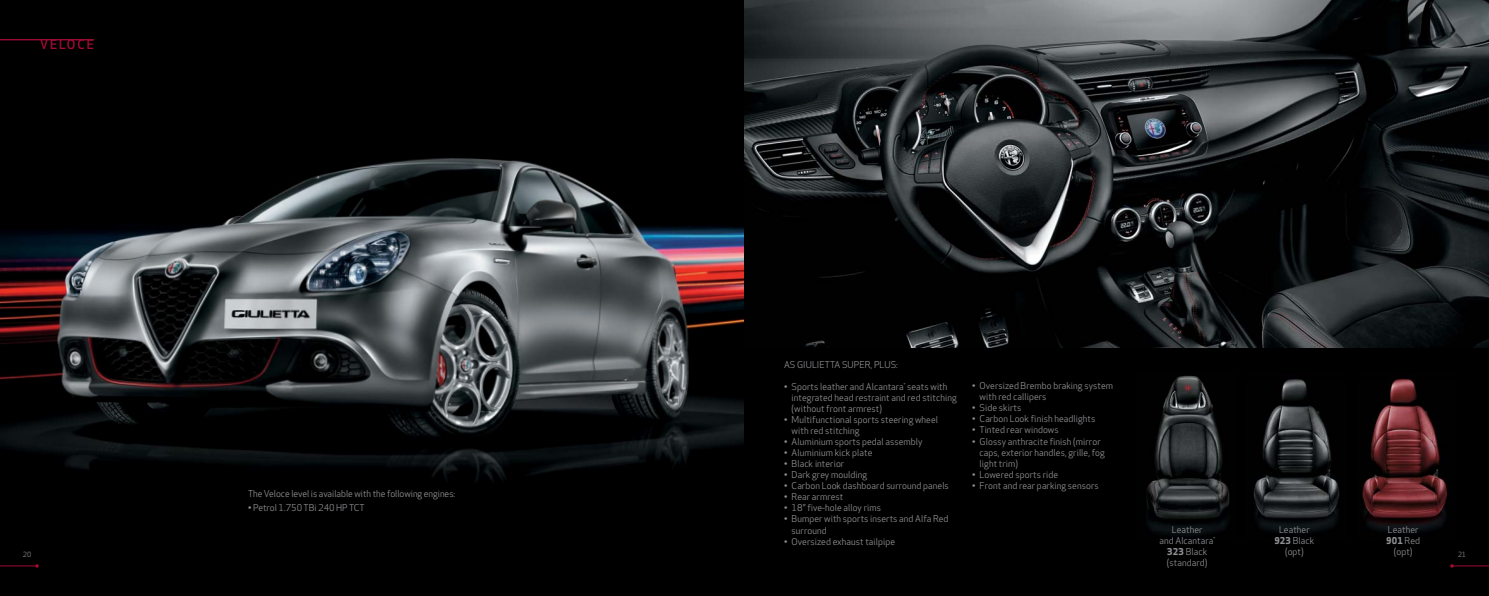
<style>
.page{position:relative;width:1489px;height:596px;background:#fff}
.page>*{position:absolute;margin:0;border:0;box-sizing:border-box;transform-origin:0 0}
.t1{font:500 12.6px "Apex New";letter-spacing:.15em;color:#a20b33}
.t2{font:9.19px/11px "Apex New";letter-spacing:.01em;color:#909194}
.t3{font:7px "Apex New";color:#909194}
.s1{font-weight:700}
</style>
<div class="page">
<img style="left:0;top:0;width:744px;height:595px">
<div style="left:744px;top:0;width:744px;height:595px;background:#000"></div>
<img style="left:1146px;top:375px;width:84px;height:161px">
<img style="left:1253px;top:379px;width:87px;height:154px">
<img style="left:1362px;top:378px;width:86px;height:154px">
<img style="left:744px;top:0;width:744px;height:347px">
<hr style="left:0;top:565px;width:37px;height:1px;background:#a20b33">
<hr style="left:1451px;top:565px;width:37px;height:1px;background:#a20b33">
<hr style="left:0;top:39px;width:94px;height:1px;background:#a20b33">
<h1 class="t1" style="left:40px;top:40px;width:55px">VELOCE</h1>
<p class="t2" style="left:784px;top:360px;width:115px">AS GIULIETTA SUPER, PLUS:</p>
<p class="t2" style="left:791px;top:382px;width:167px;text-indent:-7px">• Sports leather and Alcantara<sup>®</sup> seats with integrated head restraint and red stitching (without front armrest)</p>
<p class="t2" style="left:791px;top:415px;width:148px;text-indent:-7px">• Multifunctional sports steering wheel with red stitching</p>
<p class="t2" style="left:784px;top:437px;width:140px">• Aluminium sports pedal assembly</p>
<p class="t2" style="left:784px;top:448px;width:90px">• Aluminium kick plate</p>
<p class="t2" style="left:784px;top:459px;width:62px">• Black interior</p>
<p class="t2" style="left:784px;top:470px;width:84px">• Dark grey moulding</p>
<p class="t2" style="left:784px;top:481px;width:166px">• Carbon Look dashboard surround panels</p>
<p class="t2" style="left:784px;top:492px;width:61px">• Rear armrest</p>
<p class="t2" style="left:784px;top:503px;width:98px">• 18” five-hole alloy rims</p>
<p class="t2" style="left:791px;top:514px;width:158px;text-indent:-7px">• Bumper with sports inserts and Alfa Red surround</p>
<p class="t2" style="left:784px;top:536px;width:112px">• Oversized exhaust tailpipe</p>
<p class="t2" style="left:979px;top:381px;width:135px;text-indent:-7px">• Oversized Brembo braking system with red callipers</p>
<p class="t2" style="left:972px;top:403px;width:51px">• Side skirts</p>
<p class="t2" style="left:972px;top:414px;width:125px">• Carbon Look finish headlights</p>
<p class="t2" style="left:972px;top:425px;width:88px">• Tinted rear windows</p>
<p class="t2" style="left:979px;top:436px;width:127px;text-indent:-7px">• Glossy anthracite finish (mirror caps, exterior handles, grille, fog light trim)</p>
<p class="t2" style="left:972px;top:469px;width:87px">• Lowered sports ride</p>
<p class="t2" style="left:972px;top:480px;width:128px">• Front and rear parking sensors</p>
<p class="t2" style="left:248px;top:489px;width:209px">The Veloce level is available with the following engines:</p>
<p class="t2" style="left:248px;top:502px;width:118px">• Petrol 1.750 TBi 240 HP TCT</p>
<p class="t2" style="left:1159px;top:525px;width:57px;text-align:center">Leather<br>and Alcantara<sup>®<br></sup><span class="s1">323</span> Black (standard)</p>
<p class="t2" style="left:1274px;top:525px;width:42px;text-align:center">Leather<br><span class="s1">923</span> Black (opt)</p>
<p class="t2" style="left:1385px;top:525px;width:35px;text-align:center">Leather<br><span class="s1">901</span> Red (opt)</p>
<p class="t3" style="left:23px;top:551px;width:10px">20</p>
<p class="t3" style="left:1457px;top:551px;width:10px">21</p>
</div>
